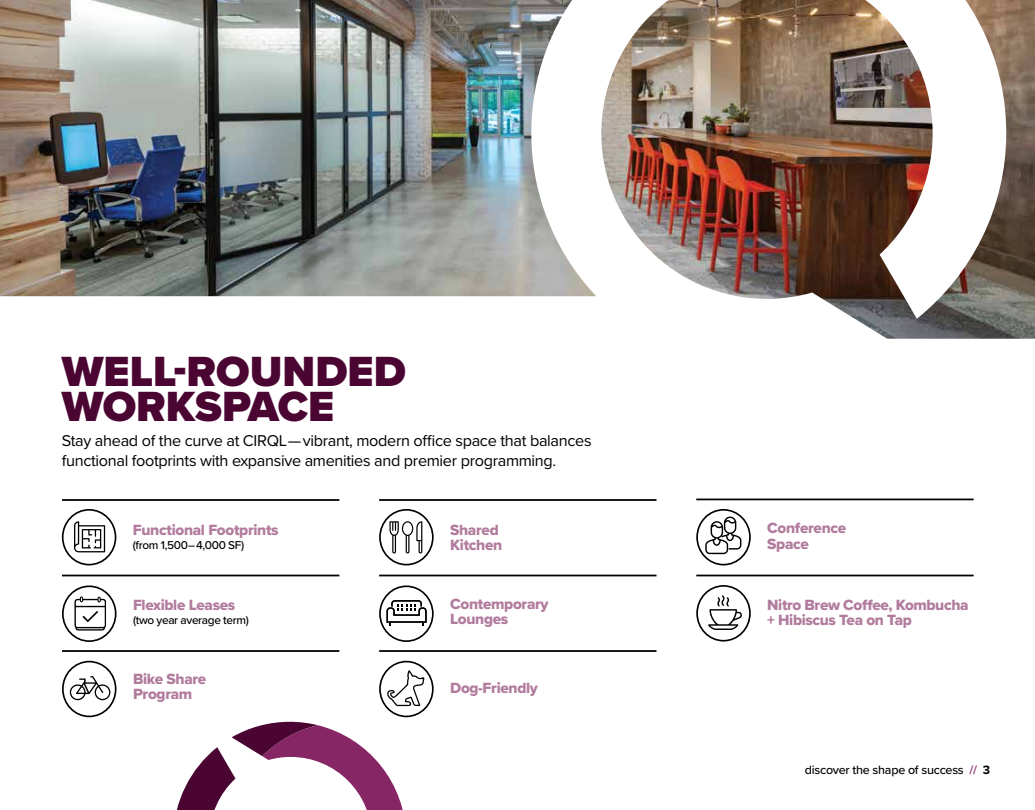
<style>
.page{position:relative;width:1035px;height:810px;background:#fff}
.page>*{position:absolute;margin:0;border:0;box-sizing:border-box;transform-origin:0 0}
.t1{font:900 43.75px/35px "Proxima Nova";color:#4b0532}
.t2{font:16.25px/20px "Proxima Nova";letter-spacing:-.02em;color:#000}
.t3{font:15.38px/15.4px "Proxima Nova Extrabld";letter-spacing:-.02em;color:#b17b9d}
.t4{font:500 12.5px "Proxima Nova";letter-spacing:-.02em;color:#000}
.t5{font:500 11.75px "Proxima Nova";letter-spacing:-.03em;color:#000}
.s1{font-weight:600;color:#862665}
.s2{font-weight:700}
</style>
<div class="page">
<img style="left:0;top:0;width:1035px;height:339px">
<img style="left:531px;top:0;width:475px;height:339px">
<svg style="left:177px;top:722px;width:226px;height:88px"></svg>
<div style="left:62px;top:509px;width:54px;height:56px;border:2px solid #000;border-radius:50%"></div>
<svg style="left:74px;top:521px;width:31px;height:31px"></svg>
<div style="left:62px;top:585px;width:55px;height:57px;border:2px solid #000;border-radius:50%"></div>
<svg style="left:74px;top:596px;width:32px;height:35px"></svg>
<div style="left:62px;top:661px;width:55px;height:56px;border:2px solid #000;border-radius:50%"></div>
<svg style="left:70px;top:676px;width:40px;height:24px"></svg>
<hr style="left:62px;top:499px;width:277px;height:2px;background:#000">
<hr style="left:62px;top:575px;width:277px;height:1px;background:#000">
<hr style="left:62px;top:650px;width:277px;height:2px;background:#000">
<div style="left:379px;top:509px;width:55px;height:56px;border:2px solid #000;border-radius:50%"></div>
<svg style="left:389px;top:521px;width:33px;height:33px"></svg>
<div style="left:379px;top:585px;width:55px;height:57px;border:2px solid #000;border-radius:50%"></div>
<svg style="left:386px;top:600px;width:41px;height:26px"></svg>
<div style="left:379px;top:661px;width:55px;height:56px;border:2px solid #000;border-radius:50%"></div>
<svg style="left:387px;top:670px;width:38px;height:36px"></svg>
<hr style="left:379px;top:499px;width:278px;height:2px;background:#000">
<hr style="left:379px;top:575px;width:278px;height:1px;background:#000">
<hr style="left:379px;top:650px;width:278px;height:2px;background:#000">
<div style="left:696px;top:509px;width:55px;height:56px;border:2px solid #000;border-radius:50%"></div>
<svg style="left:705px;top:517px;width:36px;height:37px"></svg>
<hr style="left:696px;top:499px;width:278px;height:1px;background:#000">
<div style="left:696px;top:585px;width:55px;height:57px;border:2px solid #000;border-radius:50%"></div>
<svg style="left:708px;top:595px;width:34px;height:35px"></svg>
<hr style="left:696px;top:575px;width:278px;height:1px;background:#000">
<h1 class="t1" style="left:62px;top:353px;width:346px">WELL-ROUNDED<br>WORKSPACE</h1>
<p class="t2" style="left:62px;top:430px;width:531px">Stay ahead of the curve at CIRQL—vibrant, modern office space that balances functional footprints with expansive amenities and premier programming.</p>
<p class="t3" style="left:133px;top:522px;width:147px">Functional Footprints</p>
<p class="t5" style="left:133px;top:536px;width:113px">(from 1,500–4,000 SF)</p>
<p class="t3" style="left:133px;top:597px;width:104px">Flexible Leases</p>
<p class="t5" style="left:133px;top:611px;width:117px">(two year average term)</p>
<p class="t3" style="left:133px;top:671px;width:75px">Bike Share<br>Program</p>
<p class="t3" style="left:450px;top:522px;width:54px">Shared<br>Kitchen</p>
<p class="t3" style="left:450px;top:596px;width:100px">Contemporary<br>Lounges</p>
<p class="t3" style="left:450px;top:680px;width:89px">Dog-Friendly</p>
<p class="t3" style="left:767px;top:520px;width:80px">Conference<br>Space</p>
<p class="t3" style="left:767px;top:596px;width:203px">Nitro Brew Coffee, Kombucha + Hibiscus Tea on Tap</p>
<p class="t4" style="left:805px;top:760px;width:187px">discover the shape of success <span class="s1">//</span> <span class="s2">3</span></p>
</div>
